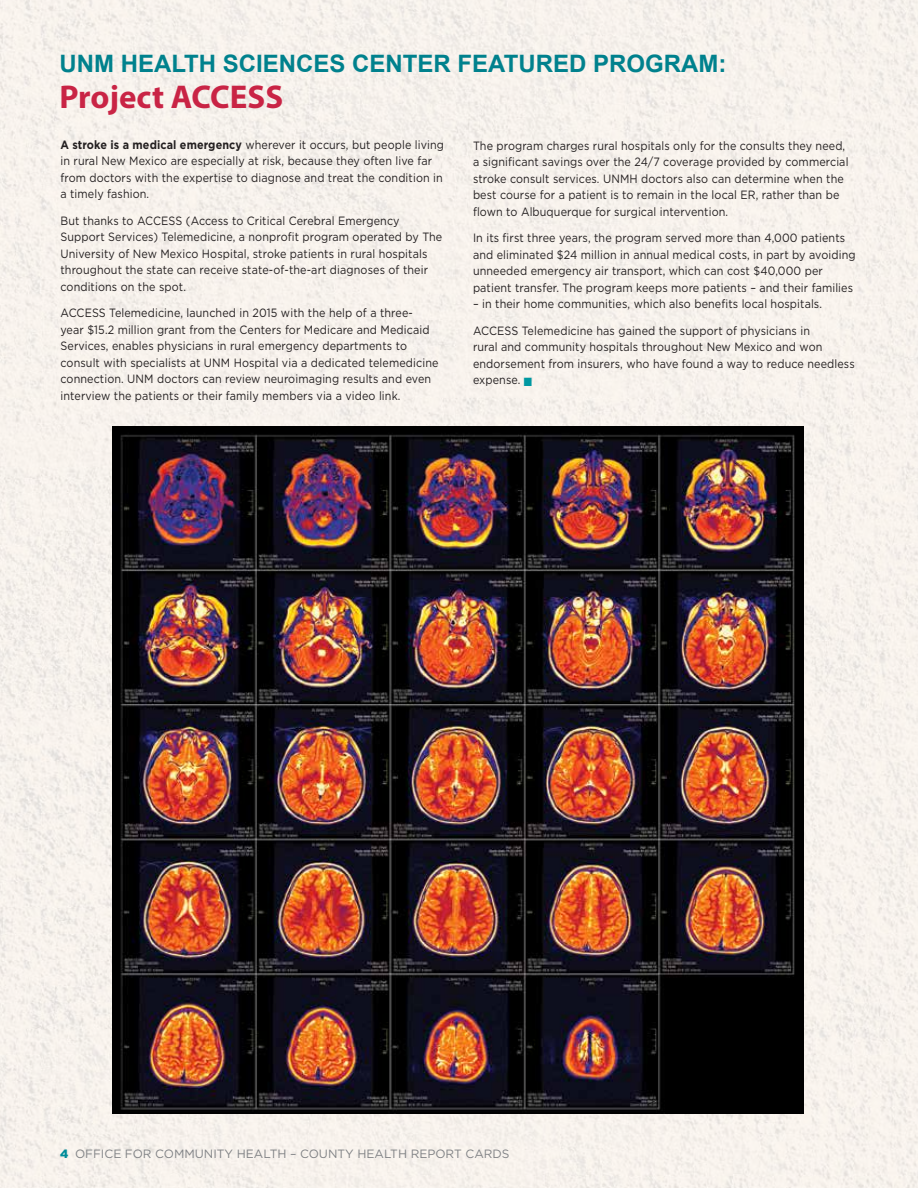
<style>
.page{position:relative;width:918px;height:1188px;background:#fff}
.page>*{position:absolute;margin:0;border:0;box-sizing:border-box;transform-origin:0 0}
.t1{font:700 33px "Myriad Pro";color:#c92445}
.t2{font:700 24px "Arial";color:#00818d}
.t3{font:12px/16.5px "Gotham";letter-spacing:.01em;color:#231f20;scale:.9 1}
.t4{font:12px "Gotham";color:#808285}
.s1{color:#0098a1}
.s2{font-weight:700}
.s3{font-weight:900;color:#008c99}
</style>
<div class="page">
<img style="left:0;top:0;width:918px;height:1188px">
<img style="left:112px;top:427px;width:691px;height:686px">
<h2 class="t2" style="left:59px;top:47px;width:669px">UNM HEALTH SCIENCES CENTER FEATURED PROGRAM:</h2>
<h1 class="t1" style="left:59px;top:75px;width:225px">Project ACCESS</h1>
<p class="t3" style="left:473px;top:137px;width:419px">The program charges rural hospitals only for the consults they need, a significant savings over the 24/7 coverage provided by commercial stroke consult services. UNMH doctors also can determine when the best course for a patient is to remain in the local ER, rather than be flown to Albuquerque for surgical intervention.</p>
<p class="t3" style="left:473px;top:230px;width:427px">In its first three years, the program served more than 4,000 patients and eliminated $24 million in annual medical costs, in part by avoiding unneeded emergency air transport, which can cost $40,000 per patient transfer. The program keeps more patients – and their families</p>
<p class="t3" style="left:473px;top:296px;width:388px">– in their home communities, which also benefits local hospitals.</p>
<p class="t3" style="left:473px;top:322px;width:426px">ACCESS Telemedicine has gained the support of physicians in<br>rural and community hospitals throughout New Mexico and won endorsement from insurers, who have found a way to reduce needless expense. <span class="s1">■</span></p>
<p class="t3" style="left:60px;top:136px;width:428px"><span class="s2">A stroke is a medical emergency</span> wherever it occurs, but people living in rural New Mexico are especially at risk, because they often live far from doctors with the expertise to diagnose and treat the condition in a timely fashion.</p>
<p class="t3" style="left:60px;top:212px;width:426px">But thanks to ACCESS (Access to Critical Cerebral Emergency Support Services) Telemedicine, a nonprofit program operated by The University of New Mexico Hospital, stroke patients in rural hospitals throughout the state can receive state-of-the-art diagnoses of their conditions on the spot.</p>
<p class="t3" style="left:60px;top:304px;width:422px">ACCESS Telemedicine, launched in 2015 with the help of a three&shy;year $15.2 million grant from the Centers for Medicare and Medicaid Services, enables physicians in rural emergency departments to consult with specialists at UNM Hospital via a dedicated telemedicine connection. UNM doctors can review neuroimaging results and even interview the patients or their family members via a video link.</p>
<p class="t4" style="left:60px;top:1146px;width:451px"><span class="s3">4</span> OFFICE FOR COMMUNITY HEALTH – COUNTY HEALTH REPORT CARDS</p>
</div>
